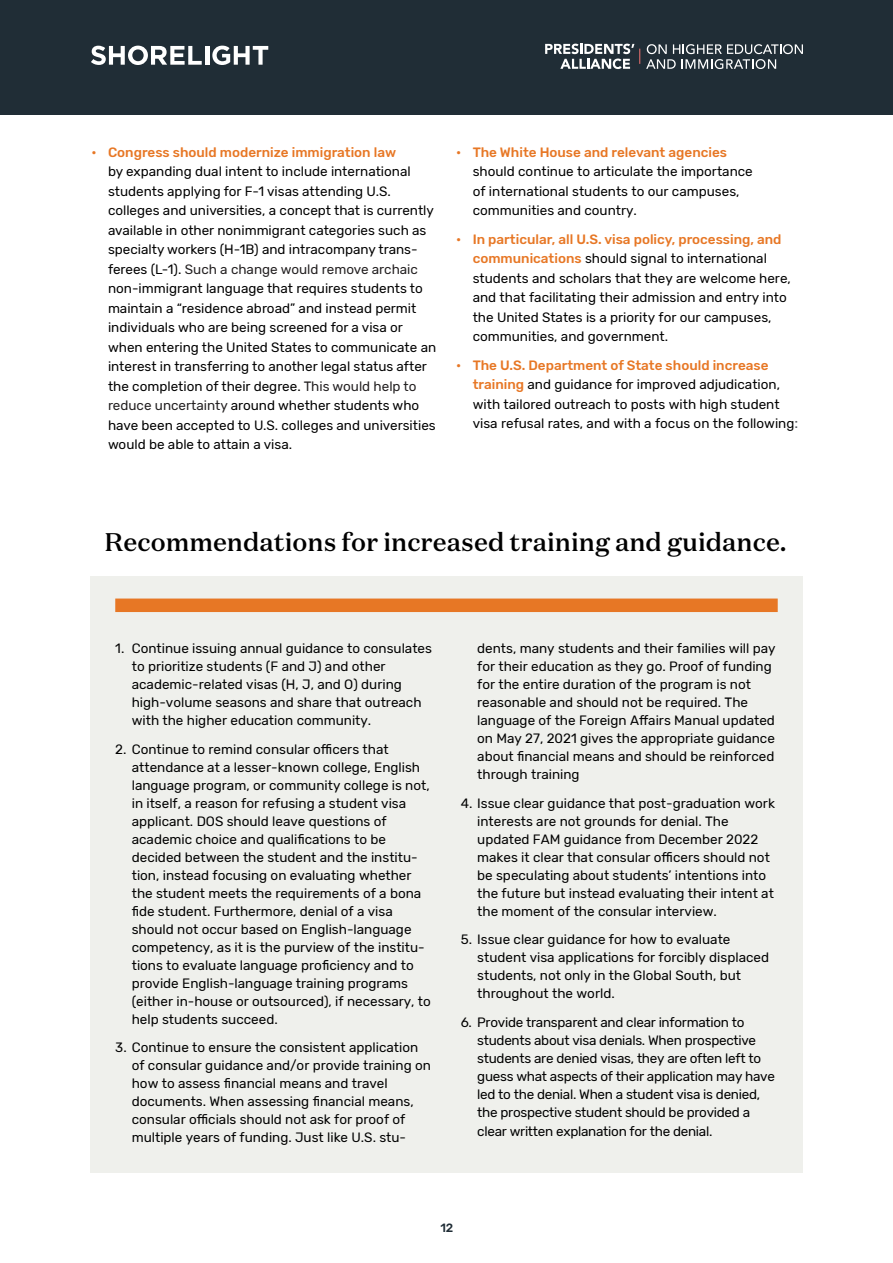
<style>
.page{position:relative;width:893px;height:1263px;background:#fff}
.page>*{position:absolute;margin:0;border:0;box-sizing:border-box;transform-origin:0 0}
.t1{font:500 25.5px "Domaine Text";color:#000}
.t2{font:13.5px/18px "Rubik";color:#000}
.t3{font:13.5px/18px "Rubik";letter-spacing:-.02em;color:#000}
.t4{font:500 13.5px "Rubik";color:#e77725}
.t5{font:500 12px "Rubik";color:#202d36}
.s1{color:#221f20}
.s2{font-weight:500;color:#e77725}
.s3{font-size:15px;color:#54575d}
</style>
<div class="page">
<div style="left:0;top:0;width:893px;height:115px;background:#202d36"></div>
<svg style="left:91px;top:46px;width:111px;height:19px"></svg>
<svg style="left:212px;top:46px;width:56px;height:19px"></svg>
<hr style="left:205px;top:46px;width:4px;height:19px;background:#fff">
<svg style="left:646px;top:44px;width:157px;height:25px"></svg>
<svg style="left:545px;top:44px;width:95px;height:25px"></svg>
<div style="left:90px;top:577px;width:713px;height:596px;background:#eff0ec"></div>
<div style="left:115px;top:598px;width:663px;height:14px;background:#e77725"></div>
<p class="t4" style="left:92px;top:144px;width:306px">• Congress should modernize immigration law</p>
<p class="t2" style="left:108px;top:162px;width:330px;line-height:19.5px">by expanding dual intent to include international students applying for F-1 visas attending U.S. colleges and universities, a concept that is currently available in other nonimmigrant categories such as specialty workers (H-1B) and intracompany trans&shy;ferees (L-1). <span class="s1">Such a change would remove archaic </span>non-immigrant language that requires students to maintain a “residence abroad” and instead permit individuals who are being screened for a visa or when entering the United States to communicate an interest in transferring to another legal status after the completion of their degree. <span class="s1">This would help to reduce uncertainty</span> around whether students who have been accepted to U.S. colleges and universities would be able to attain a visa.</p>
<p class="t4" style="left:456px;top:144px;width:272px">• The White House and relevant agencies</p>
<p class="t2" style="left:473px;top:162px;width:282px;line-height:19.5px">should continue to articulate the importance of international students to our campuses, communities and country.</p>
<p class="t2" style="left:473px;top:229px;width:320px;line-height:19.5px;text-indent:-16px"><span class="s2">• In particular, all U.S. visa policy, processing, and communications</span> should signal to international students and scholars that they are welcome here, and that facilitating their admission and entry into the United States is a priority for our campuses, communities, and government.</p>
<p class="t2" style="left:473px;top:355px;width:327px;line-height:19.5px;text-indent:-16px"><span class="s2">• The U.S. Department of State should increase training</span> and guidance for improved adjudication, with tailored outreach to posts with high student visa refusal rates, and with a focus on the following<span class="s3">:</span></p>
<h1 class="t1" style="left:104px;top:526px;width:684px">Recommendations for increased training and guidance.</h1>
<p class="t2" style="left:132px;top:640px;width:302px;text-indent:-16px">1. Continue issuing annual guidance to consulates to prioritize students (F and J) and other academic-related visas (H, J, and O) during high-volume seasons and share that outreach with the higher education community.</p>
<p class="t2" style="left:132px;top:740px;width:301px;text-indent:-16px">2. Continue to remind consular officers that attendance at a lesser-known college, English language program, or community college is not, in itself, a reason for refusing a student visa applicant. DOS should leave questions of academic choice and qualifications to be decided between the student and the institu&shy;tion, instead focusing on evaluating whether the student meets the requirements of a bona fide student. Furthermore, denial of a visa should not occur based on English-language competency, as it is the purview of the institu&shy;tions to evaluate language proficiency and to provide English-language training programs (either in-house or outsourced), if necessary, to help students succeed.</p>
<p class="t2" style="left:132px;top:1039px;width:301px;text-indent:-16px">3. Continue to ensure the consistent application of consular guidance and/or provide training on how to assess financial means and travel documents. When assessing financial means, consular officials should not ask for proof of multiple years of funding. Just like U.S. stu-</p>
<p class="t2" style="left:477px;top:640px;width:300px">dents, many students and their families will pay for their education as they go. Proof of funding for the entire duration of the program is not reasonable and should not be required. The language of the Foreign Affairs Manual updated on May 27, 2021 gives the appropriate guidance about financial means and should be reinforced through training</p>
<p class="t2" style="left:477px;top:794px;width:299px;text-indent:-16px">4. Issue clear guidance that post-graduation work interests are not grounds for denial. The updated FAM guidance from December 2022 makes it clear that consular officers should not be speculating about students’ intentions into the future but instead evaluating their intent at the moment of the consular interview.</p>
<p class="t2" style="left:477px;top:931px;width:293px;text-indent:-16px">5. Issue clear guidance for how to evaluate student visa applications for forcibly displaced students, not only in the Global South, but throughout the world.</p>
<p class="t3" style="left:477px;top:1013px;width:299px;text-indent:-16px">6. Provide transparent and clear information to students about visa denials. When prospective students are denied visas, they are often left to guess what aspects of their application may have led to the denial. When a student visa is denied, the prospective student should be provided a</p>
<p class="t3" style="left:477px;top:1123px;width:237px">clear written explanation for the denial.</p>
<p class="t5" style="left:440px;top:1221px;width:15px">12</p>
</div>
